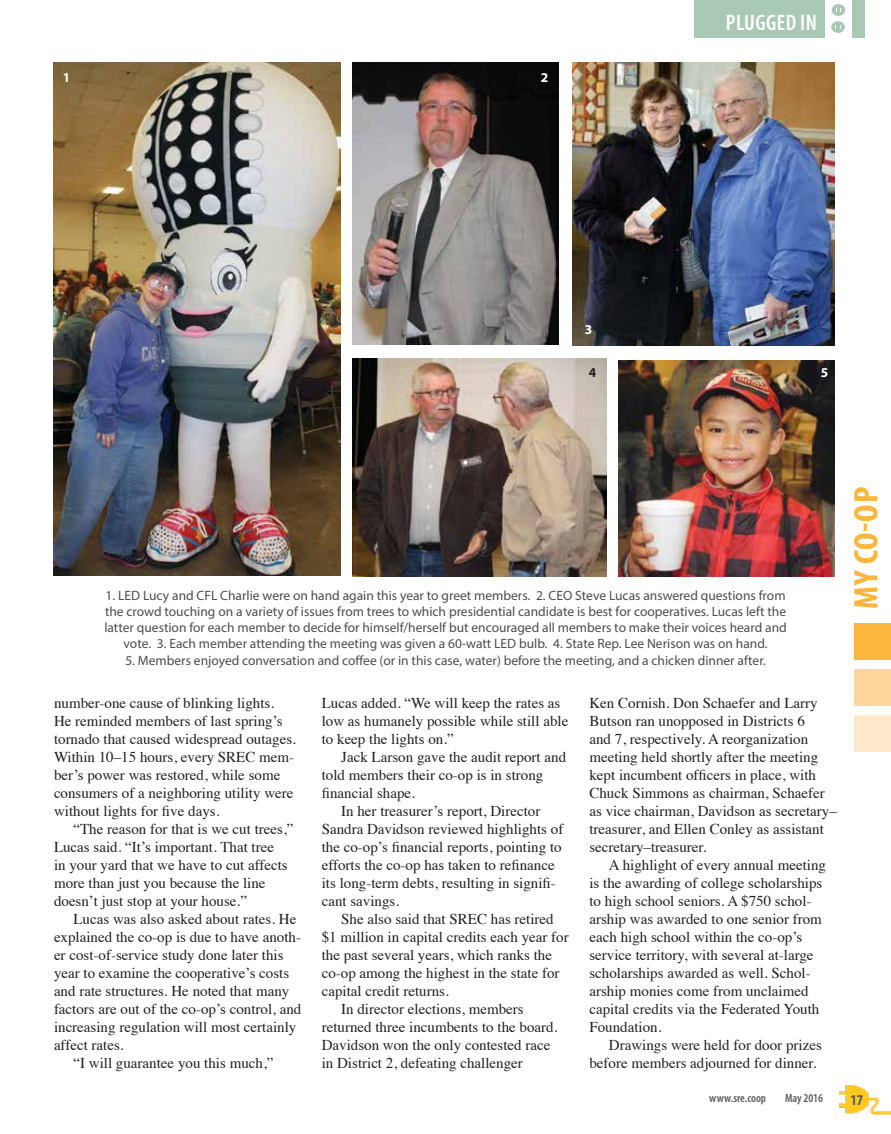
<style>
.page{position:relative;width:891px;height:1134px;background:#fff}
.page>*{position:absolute;margin:0;border:0;box-sizing:border-box;transform-origin:0 0}
.t1{font:700 condensed 34.2px "Myriad Pro";color:#fcb53d;scale:1.05 1}
.t2{font:600 condensed 22.5px "Myriad Pro";letter-spacing:.02em;color:#fff}
.t3{font:15px/18px "Times";color:#231f20}
.t4{font:700 condensed 15px "Myriad Pro";color:#58595b}
.t5{font:13.5px/16.2px "Myriad Pro";color:#4d4d4f;text-align:center}
.t6{font:700 13.5px "Myriad Pro";color:#fff}
.t7{font:700 13.5px "Myriad Pro";color:#231f20}
.t8{font:600 condensed 12px "Myriad Pro";color:#58595b}
</style>
<div class="page">
<img style="left:840px;top:1085px;width:51px;height:30px">
<div style="left:854px;top:623px;width:37px;height:37px;background:#fcb53d"></div>
<div style="left:854px;top:669px;width:37px;height:37px;background:#ffd79c"></div>
<div style="left:854px;top:715px;width:37px;height:37px;background:#ffe9ca"></div>
<div style="left:694px;top:0;width:170px;height:37px;background:#aac9b4"></div>
<div style="left:825px;top:0;width:27px;height:38px;background:#fff"></div>
<div style="left:832px;top:4px;width:13px;height:12px;background:#aac9b4;border-radius:50%"></div>
<div style="left:831px;top:21px;width:14px;height:12px;background:#aac9b4;border-radius:50%"></div>
<img style="left:573px;top:62px;width:262px;height:284px">
<img style="left:353px;top:359px;width:253px;height:218px">
<img style="left:54px;top:62px;width:286px;height:513px">
<img style="left:619px;top:360px;width:216px;height:217px">
<img style="left:353px;top:62px;width:205px;height:283px">
<p class="t6" style="left:63px;top:69px;width:9px">1</p>
<p class="t6" style="left:541px;top:69px;width:9px">2</p>
<h2 class="t2" style="left:726px;top:9px;width:93px">PLUGGED IN</h2>
<p class="t6" style="left:585px;top:321px;width:9px">3</p>
<p class="t7" style="left:589px;top:363px;width:9px">4</p>
<p class="t6" style="left:821px;top:363px;width:9px">5</p>
<p class="t5" style="left:104px;top:587px;width:684px">1. LED Lucy and CFL Charlie were on hand again this year to greet members. 2. CEO Steve Lucas answered questions from the crowd touching on a variety of issues from trees to which presidential candidate is best for cooperatives. Lucas left the latter question for each member to decide for himself/herself but encouraged all members to make their voices heard and vote. 3. Each member attending the meeting was given a 60-watt LED bulb. 4. State Rep. Lee Nerison was on hand.</p>
<p class="t5" style="left:125px;top:652px;width:642px">5. Members enjoyed conversation and coffee (or in this case, water) before the meeting, and a chicken dinner after.</p>
<p class="t3" style="left:54px;top:693px;width:244px">number-one cause of blinking lights.<br>He reminded members of last spring’s tornado that caused widespread outages.<br>Within 10–15 hours, every SREC mem&shy;ber’s power was restored, while some consumers of a neighboring utility were without lights for five days.</p>
<p class="t3" style="left:54px;top:819px;width:241px;text-indent:20px">“The reason for that is we cut trees,” Lucas said. “It’s important. That tree<br>in your yard that we have to cut affects more than just you because the line doesn’t just stop at your house.”</p>
<p class="t3" style="left:74px;top:909px;width:224px">Lucas was also asked about rates. He</p>
<p class="t3" style="left:54px;top:927px;width:249px">explained the co-op is due to have anoth-</p>
<p class="t3" style="left:54px;top:945px;width:231px">er cost-of-service study done later this</p>
<p class="t3" style="left:54px;top:963px;width:237px">year to examine the cooperative’s costs</p>
<p class="t3" style="left:54px;top:981px;width:237px">and rate structures. He noted that many</p>
<p class="t3" style="left:54px;top:999px;width:249px">factors are out of the co-op’s control, and</p>
<p class="t3" style="left:54px;top:1017px;width:244px">increasing regulation will most certainly</p>
<p class="t3" style="left:54px;top:1035px;width:71px">affect rates.</p>
<p class="t3" style="left:74px;top:1053px;width:201px">“I will guarantee you this much,”</p>
<p class="t3" style="left:322px;top:693px;width:248px">Lucas added. “We will keep the rates as low as humanely possible while still able to keep the lights on.”</p>
<p class="t3" style="left:341px;top:747px;width:226px">Jack Larson gave the audit report and</p>
<p class="t3" style="left:322px;top:765px;width:223px">told members their co-op is in strong</p>
<p class="t3" style="left:322px;top:783px;width:95px">financial shape.</p>
<p class="t3" style="left:341px;top:801px;width:201px">In her treasurer’s report, Director</p>
<p class="t3" style="left:322px;top:819px;width:243px">Sandra Davidson reviewed highlights of</p>
<p class="t3" style="left:322px;top:837px;width:241px">the co-op’s financial reports, pointing to</p>
<p class="t3" style="left:322px;top:855px;width:234px">efforts the co-op has taken to refinance</p>
<p class="t3" style="left:322px;top:873px;width:236px">its long-term debts, resulting in signifi-</p>
<p class="t3" style="left:322px;top:891px;width:79px">cant savings.</p>
<p class="t3" style="left:341px;top:909px;width:214px">She also said that SREC has retired</p>
<p class="t3" style="left:322px;top:927px;width:249px">$1 million in capital credits each year for</p>
<p class="t3" style="left:322px;top:945px;width:232px">the past several years, which ranks the</p>
<p class="t3" style="left:322px;top:963px;width:239px">co-op among the highest in the state for</p>
<p class="t3" style="left:322px;top:981px;width:129px">capital credit returns.</p>
<p class="t3" style="left:341px;top:999px;width:184px">In director elections, members</p>
<p class="t3" style="left:322px;top:1017px;width:237px">returned three incumbents to the board.</p>
<p class="t3" style="left:322px;top:1035px;width:230px">Davidson won the only contested race</p>
<p class="t3" style="left:322px;top:1053px;width:203px">in District 2, defeating challenger</p>
<p class="t3" style="left:589px;top:693px;width:249px">Ken Cornish. Don Schaefer and Larry Butson ran unopposed in Districts 6<br>and 7, respectively. A reorganization meeting held shortly after the meeting kept incumbent officers in place, with Chuck Simmons as chairman, Schaefer as vice chairman, Davidson as secretary– treasurer, and Ellen Conley as assistant secretary–treasurer.</p>
<p class="t3" style="left:589px;top:855px;width:238px;text-indent:19px">A highlight of every annual meeting is the awarding of college scholarships to high school seniors. A $750 schol&shy;arship was awarded to one senior from each high school within the co-op’s service territory, with several at-large scholarships awarded as well. Schol&shy;arship monies come from unclaimed capital credits via the Federated Youth Foundation.</p>
<p class="t3" style="left:589px;top:1035px;width:234px;text-indent:20px">Drawings were held for door prizes before members adjourned for dinner.</p>
<h1 class="t1" style="left:845px;top:609px;width:117px;rotate:-90deg">MY CO-OP</h1>
<p class="t8" style="left:709px;top:1091px;width:58px">www.sre.coop</p>
<p class="t8" style="left:785px;top:1091px;width:40px">May 2016</p>
<p class="t4" style="left:850px;top:1090px;width:14px">17</p>
</div>
